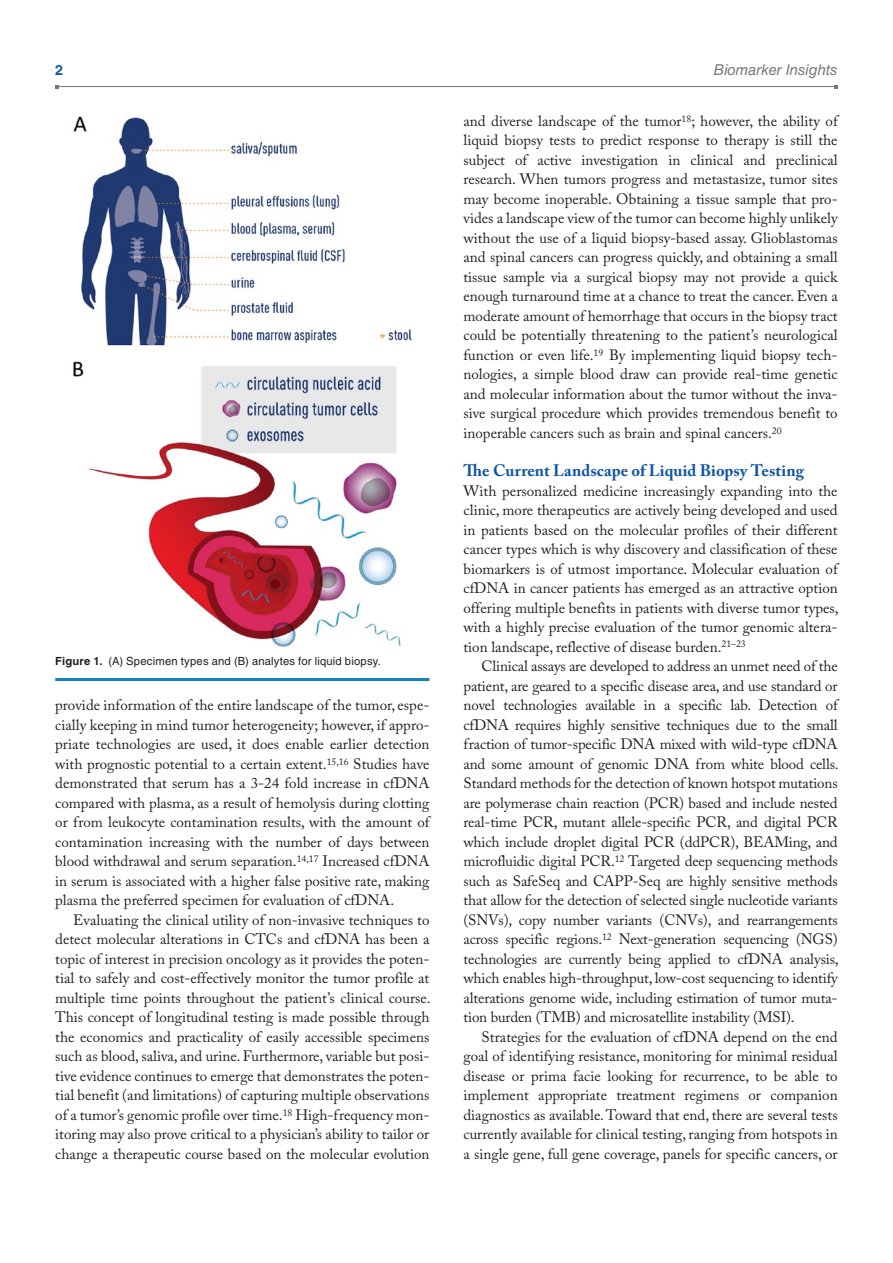
<style>
.page{position:relative;width:893px;height:1263px;background:#fff}
.page>*{position:absolute;margin:0;border:0;box-sizing:border-box;transform-origin:0 0}
.t1{font:700 16.5px "Adobe Caslon Pro";letter-spacing:.005em;color:#1055a4}
.t2{font:15px/19.5px "Adobe Caslon Pro";color:#231f20;text-align:justify}
.t3{font:italic 15px "Helvetica LT Std";letter-spacing:-.005em;color:#76787b}
.t4{font:700 14.25px "Helvetica LT Std";color:#1055a4}
.t5{font:11.25px "Helvetica LT Std";letter-spacing:.015em;color:#231f20}
.s1{font-weight:700}
</style>
<div class="page">
<hr style="left:57px;top:86px;width:779px;height:1px;background:#76787b">
<hr style="left:55px;top:678px;width:374px;height:3px;background:#1582c5">
<img style="left:73px;top:116px;width:339px;height:532px">
<p class="t4" style="left:55px;top:61px;width:9px">2</p>
<p class="t3" style="left:714px;top:61px;width:126px">Biomarker Insights</p>
<p class="t5" style="left:55px;top:655px;width:327px"><span class="s1">Figure 1.</span> (A) Specimen types and (B) analytes for liquid biopsy.</p>
<p class="t2" style="left:55px;top:695px;width:376px">provide information of the entire landscape of the tumor, espe&shy;cially keeping in mind tumor heterogeneity; however, if appro&shy;priate technologies are used, it does enable earlier detection with prognostic potential to a certain extent.<sup>15,16</sup> Studies have demonstrated that serum has a 3-24 fold increase in cfDNA compared with plasma, as a result of hemolysis during clotting or from leukocyte contamination results, with the amount of contamination increasing with the number of days between blood withdrawal and serum separation.<sup>14,17</sup> Increased cfDNA in serum is associated with a higher false positive rate, making plasma the preferred specimen for evaluation of cfDNA.</p>
<p class="t2" style="left:55px;top:910px;width:377px;text-indent:18px">Evaluating the clinical utility of non-invasive techniques to detect molecular alterations in CTCs and cfDNA has been a topic of interest in precision oncology as it provides the poten&shy;tial to safely and cost-effectively monitor the tumor profile at multiple time points throughout the patient’s clinical course.<br>This concept of longitudinal testing is made possible through the economics and practicality of easily accessible specimens such as blood, saliva, and urine. Furthermore, variable but posi&shy;tive evidence continues to emerge that demonstrates the poten&shy;tial benefit (and limitations) of capturing multiple observations of a tumor’s genomic profile over time.<sup>18</sup> High-frequency mon&shy;itoring may also prove critical to a physician’s ability to tailor or change a therapeutic course based on the molecular evolution</p>
<p class="t2" style="left:463px;top:111px;width:376px">and diverse landscape of the tumor<sup>18</sup>; however, the ability of liquid biopsy tests to predict response to therapy is still the subject of active investigation in clinical and preclinical research. When tumors progress and metastasize, tumor sites may become inoperable. Obtaining a tissue sample that pro&shy;vides a landscape view of the tumor can become highly unlikely without the use of a liquid biopsy-based assay. Glioblastomas and spinal cancers can progress quickly, and obtaining a small tissue sample via a surgical biopsy may not provide a quick enough turnaround time at a chance to treat the cancer. Even a moderate amount of hemorrhage that occurs in the biopsy tract could be potentially threatening to the patient’s neurological function or even life.<sup>19</sup> By implementing liquid biopsy tech&shy;nologies, a simple blood draw can provide real-time genetic and molecular information about the tumor without the inva&shy;sive surgical procedure which provides tremendous benefit to inoperable cancers such as brain and spinal cancers.<sup>20</sup></p>
<p class="t1" style="left:463px;top:461px;width:342px">The Current Landscape of Liquid Biopsy Testing</p>
<p class="t2" style="left:463px;top:481px;width:377px">With personalized medicine increasingly expanding into the clinic, more therapeutics are actively being developed and used in patients based on the molecular profiles of their different cancer types which is why discovery and classification of these biomarkers is of utmost importance. Molecular evaluation of cfDNA in cancer patients has emerged as an attractive option offering multiple benefits in patients with diverse tumor types, with a highly precise evaluation of the tumor genomic altera&shy;tion landscape, reflective of disease burden.<sup>21–23</sup></p>
<p class="t2" style="left:463px;top:656px;width:377px;text-indent:18px">Clinical assays are developed to address an unmet need of the patient, are geared to a specific disease area, and use standard or novel technologies available in a specific lab. Detection of cfDNA requires highly sensitive techniques due to the small fraction of tumor-specific DNA mixed with wild-type cfDNA and some amount of genomic DNA from white blood cells.<br>Standard methods for the detection of known hotspot mutations are polymerase chain reaction (PCR) based and include nested real-time PCR, mutant allele-specific PCR, and digital PCR which include droplet digital PCR (ddPCR), BEAMing, and microfluidic digital PCR.<sup>12</sup> Targeted deep sequencing methods such as SafeSeq and CAPP-Seq are highly sensitive methods that allow for the detection of selected single nucleotide variants (SNVs), copy number variants (CNVs), and rearrangements across specific regions.<sup>12</sup> Next-generation sequencing (NGS) technologies are currently being applied to cfDNA analysis, which enables high-throughput, low-cost sequencing to identify alterations genome wide, including estimation of tumor muta&shy;tion burden (TMB) and microsatellite instability (MSI).</p>
<p class="t2" style="left:463px;top:1027px;width:376px;text-indent:18px">Strategies for the evaluation of cfDNA depend on the end goal of identifying resistance, monitoring for minimal residual disease or prima facie looking for recurrence, to be able to implement appropriate treatment regimens or companion diagnostics as available. Toward that end, there are several tests currently available for clinical testing, ranging from hotspots in a single gene, full gene coverage, panels for specific cancers, or</p>
</div>
